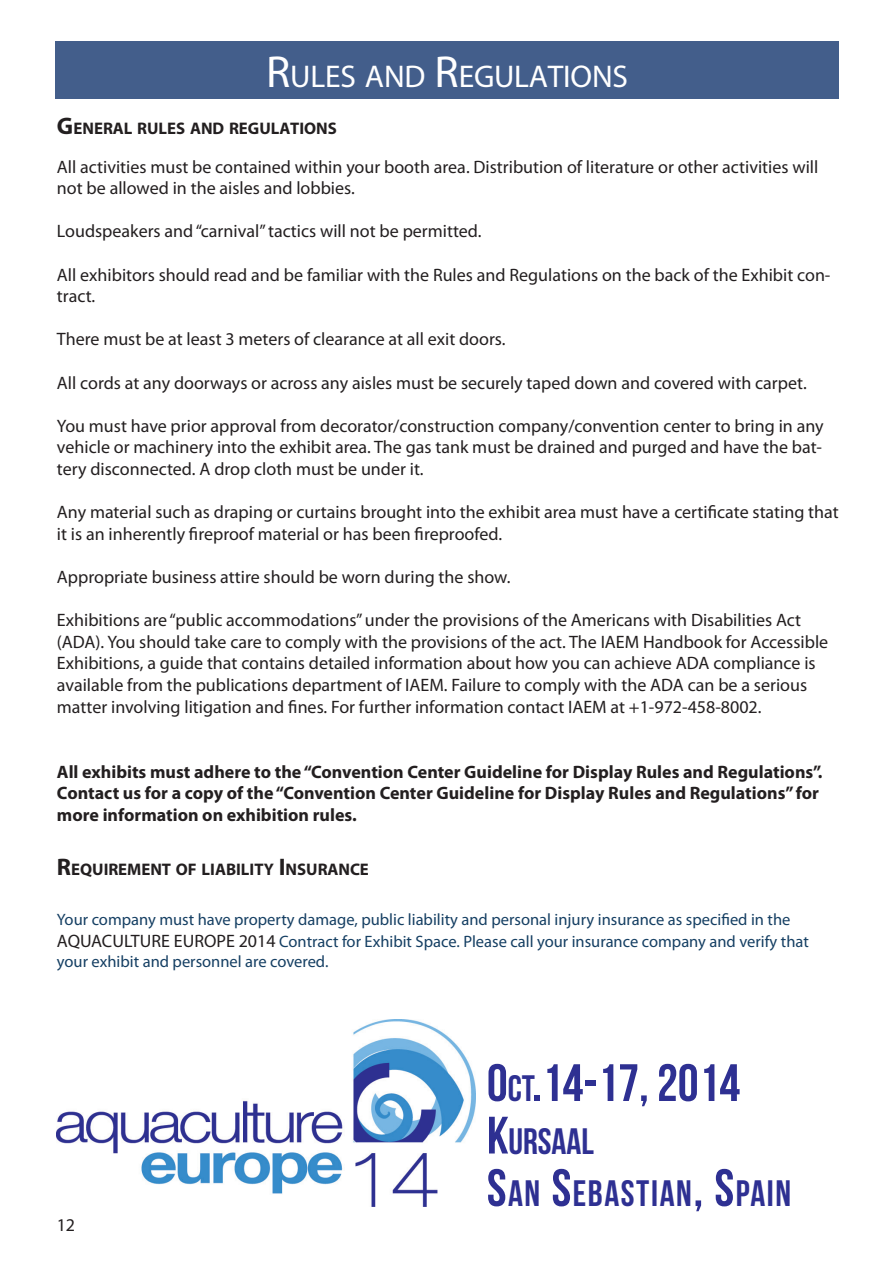
<style>
.page{position:relative;width:893px;height:1263px;background:#fff}
.page>*{position:absolute;margin:0;border:0;box-sizing:border-box;transform-origin:0 0}
.t1{font:52.5px "Bebas Neue";color:#2e3092}
.t2{font:36.75px/52.5px "Bebas Neue";letter-spacing:.045em;color:#2e3092}
.t3{font:31.5px "Myriad Pro";letter-spacing:-.005em;color:#fff}
.t4{font:18px/21.6px "Myriad Pro";color:#231f20}
.t5{font:700 18px/21.6px "Myriad Pro";color:#231f20}
.t6{font:700 16.8px "Myriad Pro";color:#231f20}
.t7{font:16.5px/21.6px "Myriad Pro";color:#153f63}
.s1{font-size:45px}
.s2{font-size:24px}
.s3{font-size:18px;color:#231f20}
.s4{font-size:36.75px}
.s5{font-size:52.5px}
</style>
<div class="page">
<div style="left:55px;top:41px;width:784px;height:58px;background:#435e8b"></div>
<img style="left:57px;top:1019px;width:418px;height:187px">
<h3 class="t3" style="left:266px;top:57px;width:363px"><span class="s1">R</span>ULES AND <span class="s1">R</span>EGULATIONS</h3>
<p class="t6" style="left:57px;top:117px;width:280px"><span class="s2">G</span>ENERAL RULES AND REGULATIONS</p>
<p class="t4" style="left:57px;top:155px;width:763px">All activities must be contained within your booth area. Distribution of literature or other activities will not be allowed in the aisles and lobbies.</p>
<p class="t4" style="left:57px;top:220px;width:426px">Loudspeakers and“carnival”tactics will not be permitted.</p>
<p class="t4" style="left:57px;top:263px;width:775px">All exhibitors should read and be familiar with the Rules and Regulations on the back of the Exhibit con&shy;tract.</p>
<p class="t4" style="left:57px;top:328px;width:450px">There must be at least 3 meters of clearance at all exit doors.</p>
<p class="t4" style="left:57px;top:371px;width:751px">All cords at any doorways or across any aisles must be securely taped down and covered with carpet.</p>
<p class="t4" style="left:57px;top:415px;width:768px;text-align:justify">You must have prior approval from decorator/construction company/convention center to bring in any vehicle or machinery into the exhibit area. The gas tank must be drained and purged and have the bat&shy;tery disconnected. A drop cloth must be under it.</p>
<p class="t4" style="left:57px;top:501px;width:783px">Any material such as draping or curtains brought into the exhibit area must have a certificate stating that it is an inherently fireproof material or has been fireproofed.</p>
<p class="t4" style="left:57px;top:566px;width:455px">Appropriate business attire should be worn during the show.</p>
<p class="t4" style="left:57px;top:609px;width:773px">Exhibitions are “public accommodations”under the provisions of the Americans with Disabilities Act (ADA). You should take care to comply with the provisions of the act. The IAEM Handbook for Accessible Exhibitions, a guide that contains detailed information about how you can achieve ADA compliance is available from the publications department of IAEM. Failure to comply with the ADA can be a serious matter involving litigation and fines. For further information contact IAEM at +1-972-458-8002.</p>
<p class="t5" style="left:57px;top:760px;width:767px">All exhibits must adhere to the “Convention Center Guideline for Display Rules and Regulations”.<br>Contact us for a copy of the “Convention Center Guideline for Display Rules and Regulations” for more information on exhibition rules.</p>
<p class="t6" style="left:57px;top:858px;width:311px"><span class="s2">R</span>EQUIREMENT OF LIABILITY <span class="s2">I</span> NSU RANCE</p>
<p class="t7" style="left:57px;top:908px;width:753px">Your company must have property damage, public liability and personal injury insurance as specified in the<br><span class="s3">AQUACULTURE EUROPE 2014</span> Contract for Exhibit Space. Please call your insurance company and verify that</p>
<p class="t7" style="left:57px;top:950px;width:273px">your exhibit and personnel are covered.</p>
<p class="t4" style="left:57px;top:1214px;width:20px">12</p>
<h1 class="t1" style="left:487px;top:1054px;width:255px">O<span class="s4">CT</span>.14-17, 2014</h1>
<h2 class="t2" style="left:487px;top:1114px;width:306px"><span class="s5">K</span>URSAAL<br><span class="s5">s</span>AN <span class="s5">S</span>EBASTIAN<span class="s5">,</span> <span class="s5">S</span>PAIN</h2>
</div>
